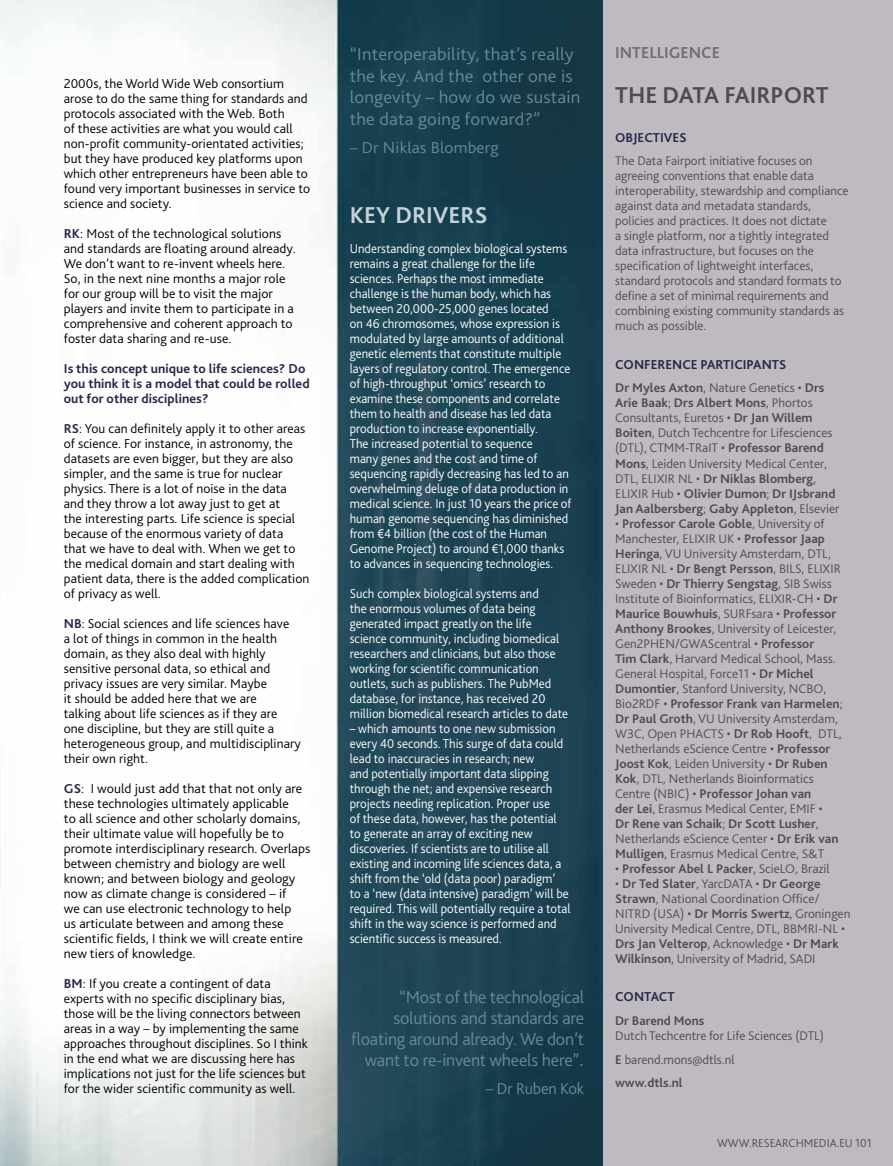
<style>
.page{position:relative;width:893px;height:1166px;background:#fff}
.page>*{position:absolute;margin:0;border:0;box-sizing:border-box;transform-origin:0 0}
.t1{font:700 24px "Bliss 2";color:#4d4d4f}
.t2{font:700 24px "Bliss 2";color:#c6d3d8}
.t3{font:300 18px/21px "Bliss 2";letter-spacing:-.01em;color:#668b97;text-align:right}
.t4{font:300 18px/21.6px "Bliss 2";letter-spacing:.01em;color:#668b97;scale:1.05 1}
.t5{font:300 16.5px "Bliss 2";letter-spacing:.01em;color:#668b97;scale:1.05 1}
.t6{font:700 16.5px "Bliss 2";color:#6d6e71}
.t7{font:300 16.5px "Bliss 2";letter-spacing:-.01em;color:#668b97}
.t8{font:300 13.5px/15px "Bliss 2";letter-spacing:.005em;color:#000}
.t9{font:300 13.5px/15px "Bliss 2";color:#fff;scale:.95 1}
.t10{font:700 13.5px/15px "Bliss 2";letter-spacing:.005em;color:#262745}
.t11{font:300 13.2px/15px "Bliss 2";color:#4d4d4f}
.t12{font:700 13.2px "Bliss 2";color:#4d4d4f}
.t13{font:300 12px "Bliss 2";color:#4d4d4f}
.s1{font-weight:700;color:#262745}
.s2{font-size:22.5px}
.s3{font-weight:700}
.s4{font-weight:300}
</style>
<div class="page">
<img style="left:0;top:0;width:602px;height:1165px">
<div style="left:603px;top:0;width:290px;height:1165px;background:#bfbac2"></div>
<p class="t8" style="left:64px;top:75px;width:248px">2000s, the World Wide Web consortium arose to do the same thing for standards and protocols associated with the Web. Both<br>of these activities are what you would call non-profit community-orientated activities; but they have produced key platforms upon which other entrepreneurs have been able to found very important businesses in service to science and society.</p>
<p class="t8" style="left:64px;top:225px;width:233px"><span class="s1">RK</span>: Most of the technological solutions and standards are floating around already.<br>We don’t want to re-invent wheels here.<br>So, in the next nine months a major role for our group will be to visit the major players and invite them to participate in a comprehensive and coherent approach to foster data sharing and re-use.</p>
<p class="t10" style="left:64px;top:360px;width:247px">Is this concept unique to life sciences? Do you think it is a model that could be rolled out for other disciplines?</p>
<p class="t8" style="left:64px;top:420px;width:247px"><span class="s1">RS</span>: You can definitely apply it to other areas of science. For instance, in astronomy, the datasets are even bigger, but they are also simpler, and the same is true for nuclear physics. There is a lot of noise in the data and they throw a lot away just to get at<br>the interesting parts. Life science is special because of the enormous variety of data that we have to deal with. When we get to the medical domain and start dealing with patient data, there is the added complication of privacy as well.</p>
<p class="t8" style="left:64px;top:615px;width:239px"><span class="s1">NB</span>: Social sciences and life sciences have<br>a lot of things in common in the health domain, as they also deal with highly sensitive personal data, so ethical and privacy issues are very similar. Maybe<br>it should be added here that we are<br>talking about life sciences as if they are one discipline, but they are still quite a heterogeneous group, and multidisciplinary their own right.</p>
<p class="t8" style="left:64px;top:780px;width:248px"><span class="s1">GS</span>: I would just add that that not only are these technologies ultimately applicable<br>to all science and other scholarly domains, their ultimate value will hopefully be to promote interdisciplinary research. Overlaps between chemistry and biology are well known; and between biology and geology now as climate change is considered – if<br>we can use electronic technology to help<br>us articulate between and among these scientific fields, I think we will create entire new tiers of knowledge.</p>
<p class="t8" style="left:64px;top:975px;width:246px"><span class="s1">BM</span>: If you create a contingent of data experts with no specific disciplinary bias, those will be the living connectors between areas in a way – by implementing the same approaches throughout disciplines. So I think in the end what we are discussing here has implications not just for the life sciences but for the wider scientific community as well.</p>
<h2 class="t4" style="left:350px;top:43px;width:221px">“Interoperability, that’s really the key. And the other one is longevity – how do we sustain the data going forward?”</h2>
<p class="t5" style="left:350px;top:137px;width:143px">– Dr Niklas Blomberg</p>
<h1 class="t2" style="left:350px;top:200px;width:139px">KEY DRIVERS</h1>
<p class="t9" style="left:350px;top:240px;width:235px">Understanding complex biological systems remains a great challenge for the life sciences. Perhaps the most immediate challenge is the human body, which has between 20,000-25,000 genes located<br>on 46 chromosomes, whose expression is modulated by large amounts of additional genetic elements that constitute multiple layers of regulatory control. The emergence of high-throughput ‘omics’ research to examine these components and correlate them to health and disease has led data production to increase exponentially.<br>The increased potential to sequence<br>many genes and the cost and time of sequencing rapidly decreasing has led to an overwhelming deluge of data production in medical science. In just 10 years the price of human genome sequencing has diminished from €4 billion (the cost of the Human Genome Project) to around €1,000 thanks to advances in sequencing technologies.</p>
<p class="t9" style="left:350px;top:585px;width:231px">Such complex biological systems and<br>the enormous volumes of data being generated impact greatly on the life science community, including biomedical researchers and clinicians, but also those working for scientific communication outlets, such as publishers. The PubMed database, for instance, has received 20 million biomedical research articles to date</p>
<p class="t9" style="left:350px;top:720px;width:234px">– which amounts to one new submission every 40 seconds. This surge of data could lead to inaccuracies in research; new<br>and potentially important data slipping through the net; and expensive research projects needing replication. Proper use<br>of these data, however, has the potential to generate an array of exciting new discoveries. If scientists are to utilise all existing and incoming life sciences data, a shift from the ‘old (data poor) paradigm’<br>to a ‘new (data intensive) paradigm’ will be required. This will potentially require a total shift in the way science is performed and scientific success is measured.</p>
<h2 class="t3" style="left:351px;top:985px;width:234px">“Most of the technological solutions and standards are floating around already. We don’t want to re-invent wheels here”<span class="s2">.</span></h2>
<p class="t7" style="left:486px;top:1078px;width:100px">– Dr Ruben Kok</p>
<p class="t6" style="left:615px;top:42px;width:106px">INTELLIGENCE</p>
<h1 class="t1" style="left:615px;top:80px;width:215px">THE DATA FAIRPORT</h1>
<p class="t10" style="left:615px;top:129px;width:73px">OBJECTIVES</p>
<p class="t11" style="left:615px;top:153px;width:235px">The Data Fairport initiative focuses on agreeing conventions that enable data interoperability, stewardship and compliance against data and metadata standards, policies and practices. It does not dictate<br>a single platform, nor a tightly integrated data infrastructure, but focuses on the specification of lightweight interfaces, standard protocols and standard formats to define a set of minimal requirements and combining existing community standards as much as possible.</p>
<p class="t10" style="left:615px;top:356px;width:173px">CONFERENCE PARTICIPANTS</p>
<p class="t11" style="left:615px;top:380px;width:226px"><span class="s3">Dr Myles Axton</span>, Nature Genetics • <span class="s3">Drs Arie Baak</span>; <span class="s3">Drs Albert Mons</span>, Phortos Consultants, Euretos • <span class="s3">Dr Jan Willem Boiten</span>, Dutch Techcentre for Lifesciences (DTL), CTMM-TRaIT • <span class="s3">Professor Barend Mons</span>, Leiden University Medical Center, DTL, ELIXIR NL • <span class="s3">Dr Niklas Blomberg</span>, ELIXIR Hub • <span class="s3">Olivier Dumon</span>; <span class="s3">Dr IJsbrand Jan Aalbersberg</span>; <span class="s3">Gaby Appleton</span>, Elsevier</p>
<p class="t11" style="left:615px;top:515px;width:229px">• <span class="s3">Professor Carole Goble</span>, University of Manchester, ELIXIR UK • <span class="s3">Professor Jaap Heringa</span>, VU University Amsterdam, DTL, ELIXIR NL • <span class="s3">Dr Bengt Persson</span>, BILS, ELIXIR Sweden • <span class="s3">Dr Thierry Sengstag</span>, SIB Swiss Institute of Bioinformatics, ELIXIR-CH • <span class="s3">Dr Maurice Bouwhuis</span>, SURFsara • <span class="s3">Professor Anthony Brookes</span>, University of Leicester, Gen2PHEN/GWAScentral • <span class="s3">Professor<br>Tim Clark</span>, Harvard Medical School, Mass.<br>General Hospital, Force11 • <span class="s3">Dr Michel Dumontier</span>, Stanford University, NCBO, Bio2RDF • <span class="s3">Professor Frank van Harmelen</span>; <span class="s3">Dr Paul Groth</span>, VU University Amsterdam, W3C, Open PHACTS • <span class="s3">Dr Rob Hooft</span>, DTL, Netherlands eScience Centre • <span class="s3">Professor Joost Kok</span>, Leiden University • <span class="s3">Dr Ruben Kok</span>, DTL, Netherlands Bioinformatics Centre (NBIC) • <span class="s3">Professor Johan van<br>der Lei</span>, Erasmus Medical Center, EMIF •<br><span class="s3">Dr Rene van Schaik</span>; <span class="s3">Dr Scott Lusher</span>, Netherlands eScience Center • <span class="s3">Dr Erik van Mulligen</span>, Erasmus Medical Centre, S&amp;T</p>
<p class="t12" style="left:615px;top:860px;width:216px"><span class="s4">•</span> Professor Abel L Packer<span class="s4">, ScieLO, Brazil</span></p>
<p class="t11" style="left:615px;top:875px;width:237px">• <span class="s3">Dr Ted Slater</span>, YarcDATA • <span class="s3">Dr George Strawn</span>, National Coordination Office/ NITRD (USA) • <span class="s3">Dr Morris Swertz</span>, Groningen University Medical Centre, DTL, BBMRI-NL • <span class="s3">Drs Jan Velterop</span>, Acknowledge • <span class="s3">Dr Mark Wilkinson</span>, University of Madrid, SADI</p>
<p class="t10" style="left:615px;top:988px;width:61px">CONTACT</p>
<p class="t12" style="left:615px;top:1012px;width:91px">Dr Barend Mons</p>
<p class="t11" style="left:615px;top:1023px;width:210px;line-height:23.5px">Dutch Techcentre for Life Sciences (DTL)<br><span class="s3">E</span> barend.mons@dtls.nl<br><span class="s3">www.dtls.nl</span></p>
<p class="t13" style="left:717px;top:1135px;width:156px">WWW.RESEARCHMEDIA.EU 101</p>
</div>
